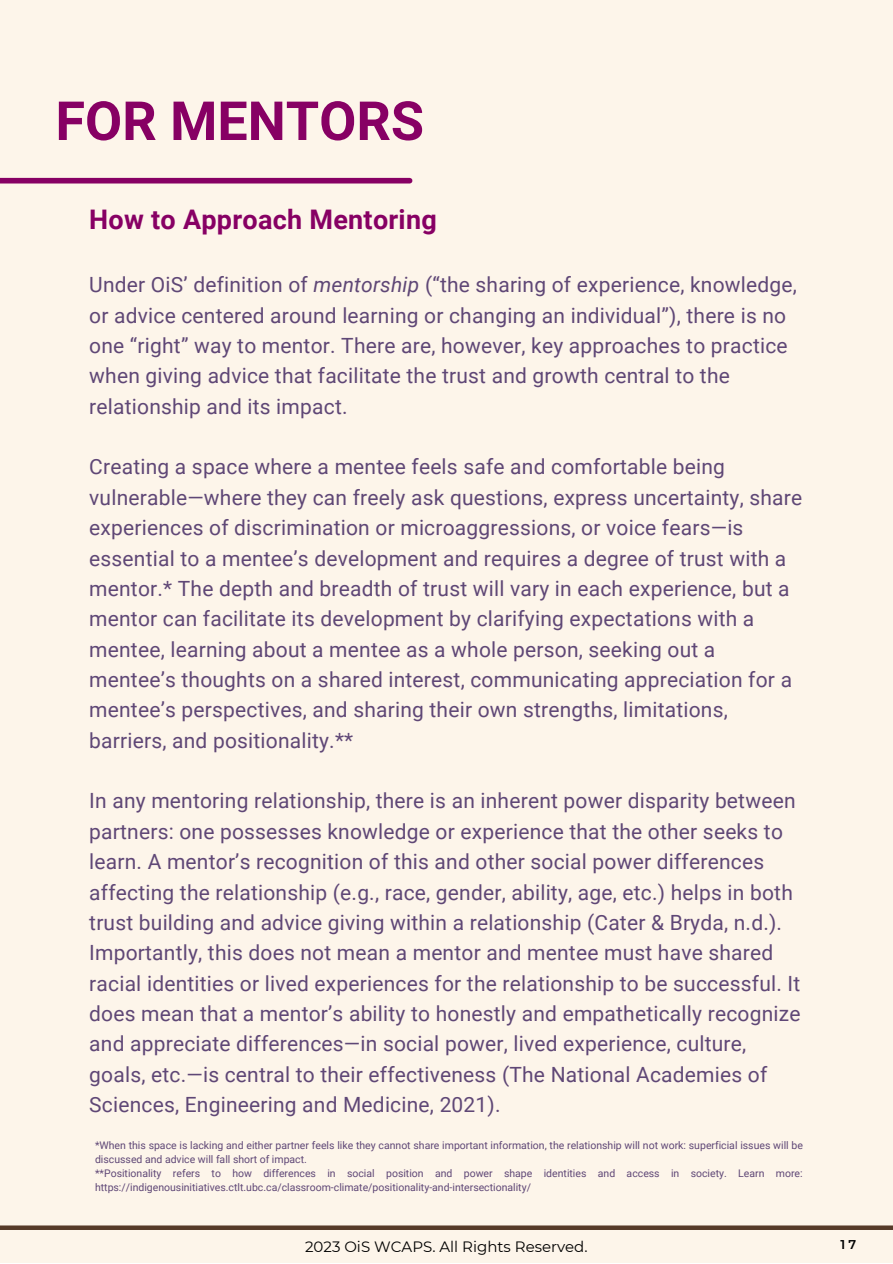
<style>
.page{position:relative;width:893px;height:1264px;background:#fff}
.page>*{position:absolute;margin:0;border:0;box-sizing:border-box;transform-origin:0 0}
.t1{font:700 54px "Roboto";color:#870064}
.t2{font:700 27px "Roboto";letter-spacing:.01em;color:#870064}
.t3{font:21px/30.3px "Roboto";letter-spacing:.01em;color:#5f4776}
.t4{font:15px "Montserrat";color:#000}
.t5{font:600 12.75px "Montserrat";color:#000}
.t6{font:10.5px/14px "Roboto";color:#5f4776}
.s1{font-style:italic}
</style>
<div class="page">
<div style="left:0;top:0;width:892px;height:1262px;background:#fdf5ea"></div>
<svg style="left:0;top:1225px;width:892px;height:4px;background:#6a503f"></svg>
<div style="left:0;top:178px;width:409px;height:5px;background:#870064"></div>
<p class="t1" style="left:55px;top:90px;width:370px">FOR MENTORS</p>
<p class="t2" style="left:89px;top:204px;width:349px">How to Approach Mentoring</p>
<p class="t3" style="left:89px;top:270px;width:709px">Under OiS’ definition of <span class="s1">mentorship</span> (“the sharing of experience, knowledge, or advice centered around learning or changing an individual”), there is no one “right” way to mentor. There are, however, key approaches to practice when giving advice that facilitate the trust and growth central to the relationship and its impact.</p>
<p class="t3" style="left:89px;top:452px;width:714px">Creating a space where a mentee feels safe and comfortable being vulnerable—where they can freely ask questions, express uncertainty, share experiences of discrimination or microaggressions, or voice fears—is essential to a mentee’s development and requires a degree of trust with a mentor.* The depth and breadth of trust will vary in each experience, but a mentor can facilitate its development by clarifying expectations with a mentee, learning about a mentee as a whole person, seeking out a mentee’s thoughts on a shared interest, communicating appreciation for a mentee’s perspectives, and sharing their own strengths, limitations, barriers, and positionality.**</p>
<p class="t3" style="left:89px;top:786px;width:712px">In any mentoring relationship, there is an inherent power disparity between partners: one possesses knowledge or experience that the other seeks to learn. A mentor’s recognition of this and other social power differences affecting the relationship (e.g., race, gender, ability, age, etc.) helps in both trust building and advice giving within a relationship (Cater &amp; Bryda, n.d.).<br>Importantly, this does not mean a mentor and mentee must have shared racial identities or lived experiences for the relationship to be successful. It does mean that a mentor’s ability to honestly and empathetically recognize and appreciate differences—in social power, lived experience, culture, goals, etc.—is central to their effectiveness (The National Academies of Sciences, Engineering and Medicine, 2021).</p>
<p class="t6" style="left:95px;top:1138px;width:709px">*When this space is lacking and either partner feels like they cannot share important information, the relationship will not work: superficial issues will be discussed and advice will fall short of impact.</p>
<p class="t6" style="left:95px;top:1166px;width:709px">**Positionality refers to how differences in social position and power shape identities and access in society. Learn more: https://indigenousinitiatives.ctlt.ubc.ca/classroom-climate/positionality-and-intersectionality/</p>
<p class="t4" style="left:305px;top:1237px;width:284px">2023 OiS WCAPS. All Rights Reserved.</p>
<p class="t5" style="left:840px;top:1236px;width:17px">17</p>
</div>
